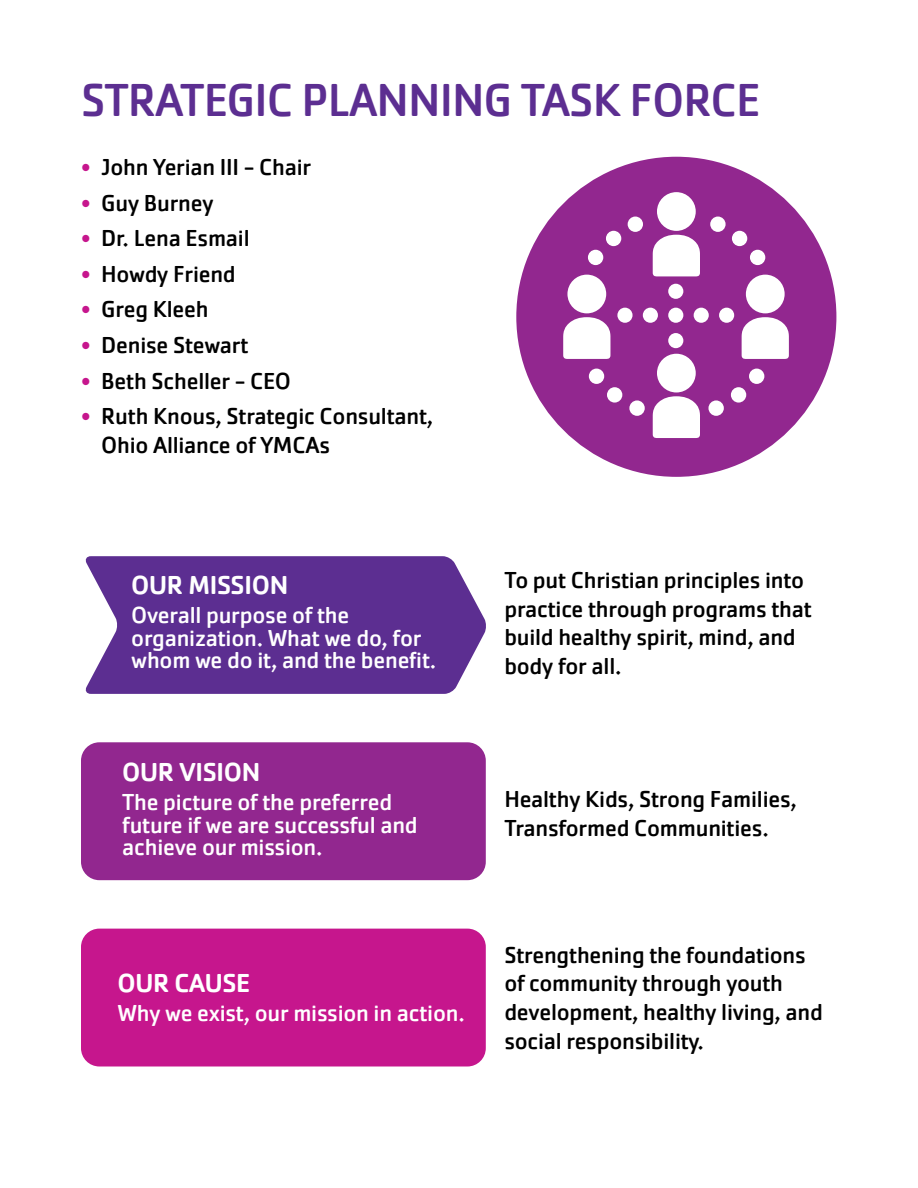
<style>
.page{position:relative;width:918px;height:1188px;background:#fff}
.page>*{position:absolute;margin:0;border:0;box-sizing:border-box;transform-origin:0 0}
.t1{font:48px "Cachet Pro";letter-spacing:-.02em;color:#5c2e91}
.t2{font:500 27px "Cachet Pro";letter-spacing:-.01em;color:#fff}
.t3{font:24px/28.8px "Cachet Pro";letter-spacing:-.01em;color:#000}
.t4{font:24px/22.5px "Cachet Pro";letter-spacing:-.01em;color:#fff}
.s1{color:#c6168d}
</style>
<div class="page">
<svg style="left:516px;top:157px;width:320px;height:320px;fill:#92278f"></svg>
<svg style="left:85px;top:556px;width:401px;height:138px;background:#693f9a"></svg>
<div style="left:81px;top:742px;width:405px;height:138px;background:#92278f;border-radius:18px"></div>
<div style="left:81px;top:929px;width:405px;height:138px;background:#c6168d;border-radius:18px"></div>
<h1 class="t1" style="left:81px;top:72px;width:681px">STRATEGIC PLANNING TASK FORCE</h1>
<p class="t3" style="left:81px;top:153px;width:232px"><span class="s1">•</span> John Yerian III - Chair</p>
<p class="t3" style="left:81px;top:189px;width:134px"><span class="s1">•</span> Guy Burney</p>
<p class="t3" style="left:81px;top:224px;width:170px"><span class="s1">•</span> Dr. Lena Esmail</p>
<p class="t3" style="left:81px;top:260px;width:156px"><span class="s1">•</span> Howdy Friend</p>
<p class="t3" style="left:81px;top:295px;width:129px"><span class="s1">•</span> Greg Kleeh</p>
<p class="t3" style="left:81px;top:331px;width:169px"><span class="s1">•</span> Denise Stewart</p>
<p class="t3" style="left:81px;top:366px;width:212px"><span class="s1">•</span> Beth Scheller - CEO</p>
<p class="t3" style="left:101px;top:402px;width:334px;text-indent:-20px"><span class="s1">•</span> Ruth Knous, Strategic Consultant,<br>Ohio Alliance of YMCAs</p>
<p class="t2" style="left:131px;top:569px;width:159px">OUR MISSION</p>
<p class="t4" style="left:131px;top:604px;width:307px">Overall purpose of the organization. What we do, for whom we do it, and the benefit.</p>
<p class="t2" style="left:122px;top:757px;width:140px">OUR VISION</p>
<p class="t4" style="left:122px;top:792px;width:297px">The picture of the preferred future if we are successful and achieve our mission.</p>
<p class="t2" style="left:117px;top:967px;width:134px">OUR CAUSE</p>
<p class="t4" style="left:117px;top:1002px;width:349px">Why we exist, our mission in action.</p>
<p class="t3" style="left:504px;top:566px;width:309px">To put Christian principles into practice through programs that build healthy spirit, mind, and body for all.</p>
<p class="t3" style="left:504px;top:785px;width:294px">Healthy Kids, Strong Families,<br>Transformed Communities.</p>
<p class="t3" style="left:504px;top:941px;width:320px">Strengthening the foundations of community through youth development, healthy living, and social responsibility.</p>
</div>
